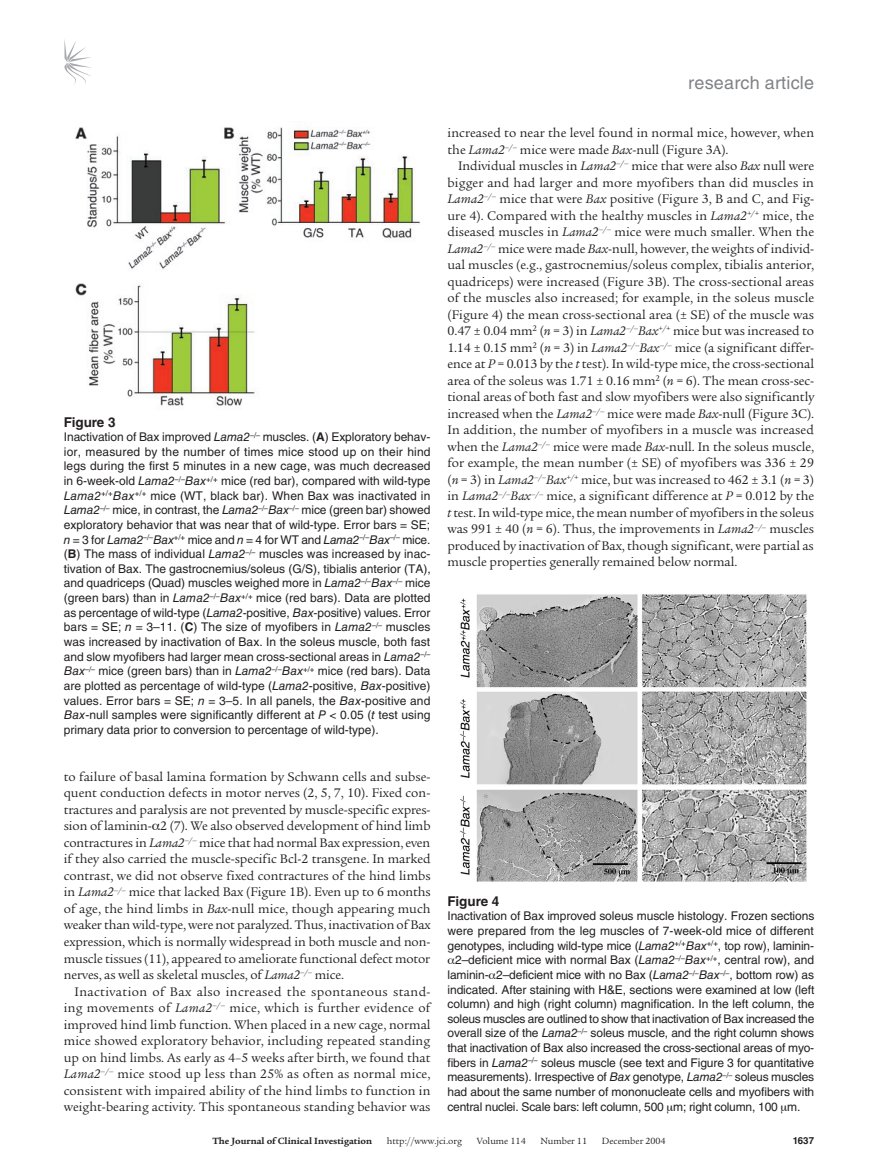
<style>
.page{position:relative;width:878px;height:1174px;background:#fff}
.page>*{position:absolute;margin:0;border:0;box-sizing:border-box;transform-origin:0 0}
.t1{font:18px "Helvetica LT Std";letter-spacing:.01em;color:#808285}
.t2{font:13.5px/16.5px "Legacy Serif Std";color:#231f20;text-align:justify}
.t3{font:700 13.5px "Helvetica LT Std";color:#231f20}
.t4{font:12px/14.7px "Helvetica LT Std";letter-spacing:-.01em;color:#231f20;text-align:justify}
.t5{font:9.75px "Legacy Serif Std";color:#231f20}
.t6{font:700 9.75px "Legacy Serif Std";color:#231f20}
.t7{font:700 9.75px "Helvetica LT Std";color:#231f20}
.s1{font-style:italic}
.s2{font-weight:700}
</style>
<div class="page">
<svg style="left:64px;top:39px;width:27px;height:46px"></svg>
<img style="left:75px;top:127px;width:346px;height:279px">
<img style="left:460px;top:594px;width:347px;height:288px">
<p class="t3" style="left:64px;top:413px;width:53px">Figure 3</p>
<p class="t4" style="left:64px;top:429px;width:368px">Inactivation of Bax improved <span class="s1">Lama2</span><sup>–/–</sup> muscles. (<span class="s2">A</span>) Exploratory behav&shy;ior, measured by the number of times mice stood up on their hind legs during the first 5 minutes in a new cage, was much decreased in 6-week-old <span class="s1">Lama2</span><sup>–/–</sup><span class="s1">Bax</span><sup>+/+</sup> mice (red bar), compared with wild-type <span class="s1">Lama2</span><sup>+/+</sup><span class="s1">Bax</span><sup>+/+</sup> mice (WT, black bar). When Bax was inactivated in <span class="s1">Lama2</span><sup>–/–</sup> mice, in contrast, the <span class="s1">Lama2</span><sup>–/–</sup><span class="s1">Bax</span><sup>–/–</sup> mice (green bar) showed exploratory behavior that was near that of wild-type. Error bars = SE; <span class="s1">n</span> = 3 for <span class="s1">Lama2</span><sup>–/–</sup><span class="s1">Bax</span><sup>+/+</sup> mice and <span class="s1">n</span> = 4 for WT and <span class="s1">Lama2</span><sup>–/–</sup><span class="s1">Bax</span><sup>–/–</sup> mice. (<span class="s2">B</span>) The mass of individual <span class="s1">Lama2</span><sup>–/–</sup> muscles was increased by inac&shy;tivation of Bax. The gastrocnemius/soleus (G/S), tibialis anterior (TA), and quadriceps (Quad) muscles weighed more in <span class="s1">Lama2</span><sup>–/–</sup><span class="s1">Bax</span><sup>–/–</sup> mice (green bars) than in <span class="s1">Lama2</span><sup>–/–</sup><span class="s1">Bax</span><sup>+/+</sup> mice (red bars). Data are plotted as percentage of wild-type (<span class="s1">Lama2</span>-positive, <span class="s1">Bax</span>-positive) values. Error bars = SE; <span class="s1">n</span> = 3–11. (<span class="s2">C</span>) The size of myofibers in <span class="s1">Lama2</span><sup>–/–</sup> muscles was increased by inactivation of Bax. In the soleus muscle, both fast and slow myofibers had larger mean cross-sectional areas in <span class="s1">Lama2</span><sup>–/– </sup><span class="s1">Bax</span><sup>–/–</sup> mice (green bars) than in <span class="s1">Lama2</span><sup>–/–</sup><span class="s1">Bax</span><sup>+/+</sup> mice (red bars). Data are plotted as percentage of wild-type (<span class="s1">Lama2</span>-positive, <span class="s1">Bax</span>-positive) values. Error bars = SE; <span class="s1">n</span> = 3–5. In all panels, the <span class="s1">Bax</span>-positive and <span class="s1">Bax</span>-null samples were significantly different at <span class="s1">P</span> &lt; 0.05 (<span class="s1">t</span> test using primary data prior to conversion to percentage of wild-type).</p>
<p class="t2" style="left:64px;top:768px;width:368px">to failure of basal lamina formation by Schwann cells and subse&shy;quent conduction defects in motor nerves (2, 5, 7, 10). Fixed con&shy;tractures and paralysis are not prevented by muscle-specific expres&shy;sion of laminin- 2 (7). We also observed development of hind limb contractures in <span class="s1">Lama2</span><sup>–/–</sup> mice that had normal Bax expression, even if they also carried the muscle-specific Bcl-2 transgene. In marked contrast, we did not observe fixed contractures of the hind limbs in <span class="s1">Lama2</span><sup>–/–</sup> mice that lacked Bax (Figure 1B). Even up to 6 months of age, the hind limbs in <span class="s1">Bax</span>-null mice, though appearing much weaker than wild-type, were not paralyzed. Thus, inactivation of Bax expression, which is normally widespread in both muscle and non&shy;muscle tissues (11), appeared to ameliorate functional defect motor nerves, as well as skeletal muscles, of <span class="s1">Lama2</span><sup>–/–</sup> mice.</p>
<p class="t2" style="left:64px;top:983px;width:368px;text-indent:11px">Inactivation of Bax also increased the spontaneous stand&shy;ing movements of <span class="s1">Lama2</span><sup>–/–</sup> mice, which is further evidence of improved hind limb function. When placed in a new cage, normal mice showed exploratory behavior, including repeated standing up on hind limbs. As early as 4–5 weeks after birth, we found that <span class="s1">Lama2</span><sup>–/–</sup> mice stood up less than 25% as often as normal mice, consistent with impaired ability of the hind limbs to function in weight-bearing activity. This spontaneous standing behavior was</p>
<h1 class="t1" style="left:688px;top:72px;width:127px">research article</h1>
<p class="t2" style="left:447px;top:125px;width:368px">increased to near the level found in normal mice, however, when the <span class="s1">Lama2</span><sup>–/–</sup> mice were made <span class="s1">Bax</span>-null (Figure 3A).</p>
<p class="t2" style="left:447px;top:158px;width:368px;text-indent:11px">Individual muscles in <span class="s1">Lama2</span><sup>–/–</sup> mice that were also <span class="s1">Bax</span> null were bigger and had larger and more myofibers than did muscles in <span class="s1">Lama2</span><sup>–/–</sup> mice that were <span class="s1">Bax</span> positive (Figure 3, B and C, and Fig&shy;ure 4). Compared with the healthy muscles in <span class="s1">Lama2</span><sup>+/+</sup> mice, the diseased muscles in <span class="s1">Lama2</span><sup>–/–</sup> mice were much smaller. When the <span class="s1">Lama2</span><sup>–/–</sup> mice were made <span class="s1">Bax</span>-null, however, the weights of individ&shy;ual muscles (e.g., gastrocnemius/soleus complex, tibialis anterior, quadriceps) were increased (Figure 3B). The cross-sectional areas of the muscles also increased; for example, in the soleus muscle (Figure 4) the mean cross-sectional area (± SE) of the muscle was 0.47 ± 0.04 mm<sup>2</sup> (<span class="s1">n</span> = 3) in <span class="s1">Lama2</span><sup>–/–</sup><span class="s1">Bax</span><sup>+/+</sup> mice but was increased to 1.14 ± 0.15 mm<sup>2</sup> (<span class="s1">n</span> = 3) in <span class="s1">Lama2</span><sup>–/–</sup><span class="s1">Bax</span><sup>–/–</sup> mice (a significant differ&shy;ence at <span class="s1">P</span> = 0.013 by the <span class="s1">t</span> test). In wild-type mice, the cross-sectional area of the soleus was 1.71 ± 0.16 mm<sup>2</sup> (<span class="s1">n</span> = 6). The mean cross-sec&shy;tional areas of both fast and slow myofibers were also significantly increased when the <span class="s1">Lama2</span><sup>–/–</sup> mice were made <span class="s1">Bax</span>-null (Figure 3C).<br>In addition, the number of myofibers in a muscle was increased when the <span class="s1">Lama2</span><sup>–/–</sup> mice were made <span class="s1">Bax</span>-null. In the soleus muscle, for example, the mean number (± SE) of myofibers was 336 ± 29 (<span class="s1">n</span> = 3) in <span class="s1">Lama2</span><sup>–/–</sup><span class="s1">Bax</span><sup>+/+</sup> mice, but was increased to 462 ± 3.1 (<span class="s1">n</span> = 3) in <span class="s1">Lama2</span><sup>–/–</sup><span class="s1">Bax</span><sup>–/–</sup> mice, a significant difference at <span class="s1">P</span> = 0.012 by the <span class="s1">t</span> test. In wild-type mice, the mean number of myofibers in the soleus was 991 ± 40 (<span class="s1">n</span> = 6). Thus, the improvements in <span class="s1">Lama2</span><sup>–/–</sup> muscles produced by inactivation of Bax, though significant, were partial as muscle properties generally remained below normal.</p>
<p class="t3" style="left:447px;top:892px;width:53px">Figure 4</p>
<p class="t4" style="left:447px;top:908px;width:368px">Inactivation of Bax improved soleus muscle histology. Frozen sections</p>
<p class="t4" style="left:447px;top:923px;width:368px">were prepared from the leg muscles of 7-week-old mice of different</p>
<p class="t4" style="left:447px;top:938px;width:368px">genotypes, including wild-type mice (<span class="s1">Lama2</span><sup>+/+</sup><span class="s1">Bax</span><sup>+/+</sup>, top row), laminin-</p>
<p class="t4" style="left:455px;top:952px;width:360px">2–deficient mice with normal Bax (<span class="s1">Lama2</span><sup>–/–</sup><span class="s1">Bax</span><sup>+/+</sup>, central row), and</p>
<p class="t4" style="left:447px;top:967px;width:368px">laminin- 2–deficient mice with no Bax (<span class="s1">Lama2</span><sup>–/–</sup><span class="s1">Bax</span><sup>–/–</sup>, bottom row) as</p>
<p class="t4" style="left:447px;top:982px;width:368px">indicated. After staining with H&amp;E, sections were examined at low (left</p>
<p class="t4" style="left:447px;top:996px;width:368px">column) and high (right column) magnification. In the left column, the</p>
<p class="t4" style="left:447px;top:1011px;width:368px">soleus muscles are outlined to show that inactivation of Bax increased the</p>
<p class="t4" style="left:447px;top:1025px;width:368px">overall size of the <span class="s1">Lama2</span><sup>–/–</sup> soleus muscle, and the right column shows</p>
<p class="t4" style="left:447px;top:1040px;width:368px">that inactivation of Bax also increased the cross-sectional areas of myo-</p>
<p class="t4" style="left:447px;top:1055px;width:368px">fibers in <span class="s1">Lama2</span><sup>–/–</sup> soleus muscle (see text and Figure 3 for quantitative</p>
<p class="t4" style="left:447px;top:1069px;width:368px">measurements). Irrespective of <span class="s1">Bax</span> genotype, <span class="s1">Lama2</span><sup>–/–</sup> soleus muscles</p>
<p class="t4" style="left:447px;top:1084px;width:368px">had about the same number of mononucleate cells and myofibers with</p>
<p class="t4" style="left:447px;top:1099px;width:354px">central nuclei. Scale bars: left column, 500 m; right column, 100 m.</p>
<p class="t6" style="left:212px;top:1135px;width:161px">The Journal of Clinical Investigation</p>
<p class="t5" style="left:387px;top:1135px;width:77px">http://www.jci.org</p>
<p class="t5" style="left:476px;top:1135px;width:50px">Volume 114</p>
<p class="t5" style="left:540px;top:1135px;width:48px">Number 11</p>
<p class="t5" style="left:601px;top:1135px;width:65px">December 2004</p>
<p class="t7" style="left:792px;top:1134px;width:23px">1637</p>
</div>
